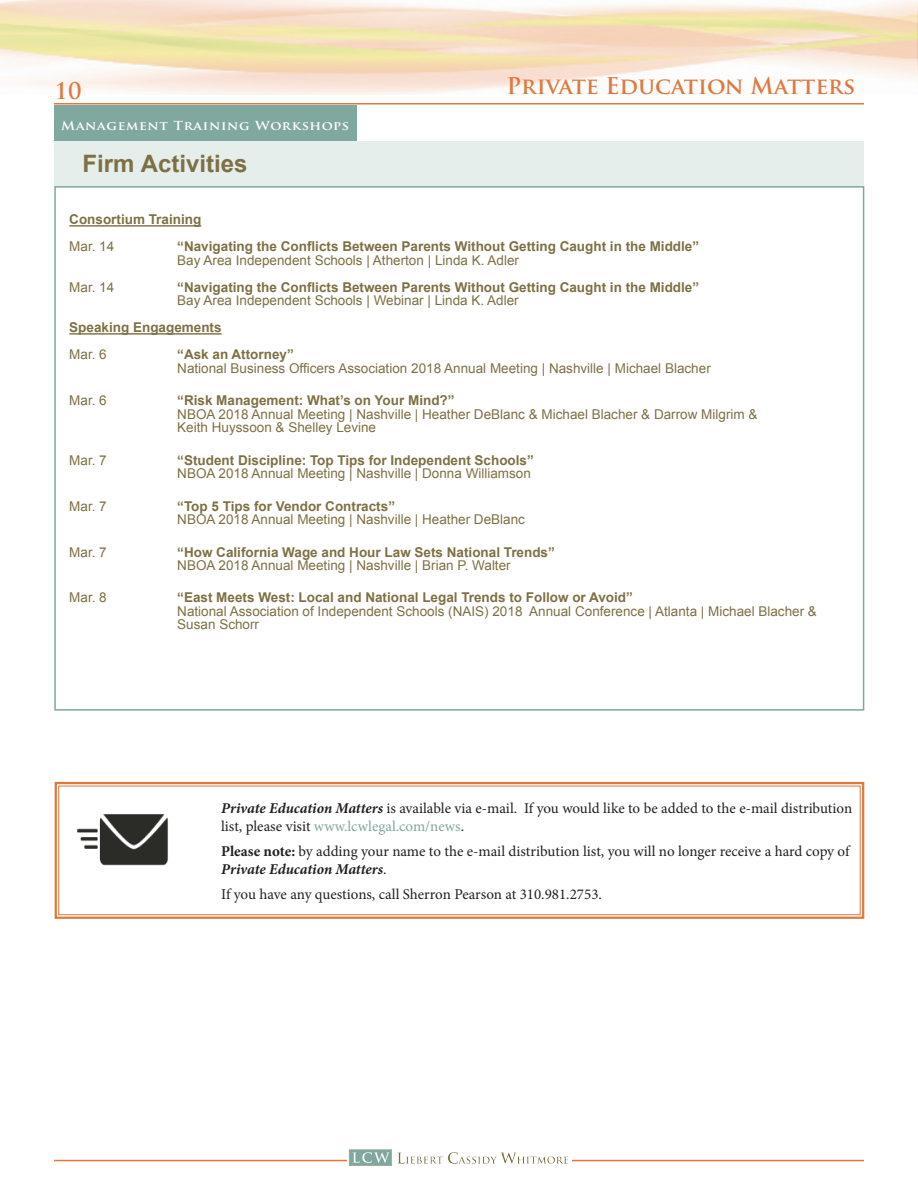
<style>
.page{position:relative;width:918px;height:1188px;background:#fff}
.page>*{position:absolute;margin:0;border:0;box-sizing:border-box;transform-origin:0 0}
.Activity{font:700 24px "Arial";color:#7e7045}
.t1{font:700 22.5px "Trajan Pro";color:#e1783d}
.t2{font:15px/18px "Minion Pro";letter-spacing:-.005em;color:#231f20}
.LCW_Body_Text{font:13.5px/13.5px "Arial";color:#7e7045}
.LCW_Body_Text-2{font:700 13.5px "Arial";color:#7e7045}
.t3{font:700 12.15px "Trajan Pro";letter-spacing:.05em;color:#fff;scale:1.11 1}
.s1{font-weight:700;font-style:italic}
.s2{color:#81a89f}
.s3{font-weight:700}
</style>
<div class="page">
<hr style="left:54px;top:103px;width:810px;height:2px;background:#e1783d">
<hr style="left:54px;top:1160px;width:810px;height:1px;background:#e1783d">
<img style="left:349px;top:1149px;width:221px;height:17px">
<svg style="left:54px;top:781px;width:811px;height:138px"></svg>
<div style="left:58px;top:786px;width:803px;height:129px;border:1px solid #e1783d"></div>
<img style="left:76px;top:791px;width:92px;height:101px">
<div style="left:54px;top:106px;width:302px;height:38px;background:#81a89f"></div>
<div style="left:54px;top:141px;width:810px;height:45px;background:#e6eeec"></div>
<hr style="left:69px;top:225px;width:132px;height:2px;background:#7e7045">
<hr style="left:69px;top:333px;width:153px;height:2px;background:#7e7045">
<h2 class="t1" style="left:55px;top:77px;width:28px">10</h2>
<h2 class="t1" style="left:507px;top:71px;width:350px">Private Education Matters</h2>
<p class="t3" style="left:61px;top:118px;width:261px">Management Training Workshops</p>
<p class="Activity" style="left:82px;top:148px;width:167px">Firm Activities</p>
<p class="LCW_Body_Text-2" style="left:69px;top:211px;width:134px">Consortium Training</p>
<p class="LCW_Body_Text" style="left:69px;top:240px;width:47px">Mar. 14</p>
<p class="LCW_Body_Text-2" style="left:177px;top:238px;width:523px">“Navigating the Conflicts Between Parents Without Getting Caught in the Middle”</p>
<p class="LCW_Body_Text" style="left:177px;top:254px;width:343px">Bay Area Independent Schools | Atherton | Linda K. Adler</p>
<p class="LCW_Body_Text" style="left:69px;top:281px;width:47px">Mar. 14</p>
<p class="LCW_Body_Text-2" style="left:177px;top:278px;width:523px">“Navigating the Conflicts Between Parents Without Getting Caught in the Middle”</p>
<p class="LCW_Body_Text" style="left:177px;top:294px;width:343px">Bay Area Independent Schools | Webinar | Linda K. Adler</p>
<p class="LCW_Body_Text-2" style="left:69px;top:319px;width:154px">Speaking Engagements</p>
<p class="LCW_Body_Text" style="left:69px;top:348px;width:39px">Mar. 6</p>
<p class="LCW_Body_Text-2" style="left:177px;top:346px;width:118px">“Ask an Attorney”</p>
<p class="LCW_Body_Text" style="left:177px;top:362px;width:535px">National Business Officers Association 2018 Annual Meeting | Nashville | Michael Blacher</p>
<p class="LCW_Body_Text" style="left:69px;top:394px;width:39px">Mar. 6</p>
<p class="LCW_Body_Text-2" style="left:177px;top:392px;width:279px">“Risk Management: What’s on Your Mind?”</p>
<p class="LCW_Body_Text" style="left:177px;top:408px;width:582px">NBOA 2018 Annual Meeting | Nashville | Heather DeBlanc &amp; Michael Blacher &amp; Darrow Milgrim &amp;</p>
<p class="LCW_Body_Text" style="left:177px;top:421px;width:200px">Keith Huyssoon &amp; Shelley Levine</p>
<p class="LCW_Body_Text" style="left:69px;top:453px;width:39px">Mar. 7</p>
<p class="LCW_Body_Text-2" style="left:177px;top:451px;width:358px">“Student Discipline: Top Tips for Independent Schools”</p>
<p class="LCW_Body_Text" style="left:177px;top:467px;width:355px">NBOA 2018 Annual Meeting | Nashville | Donna Williamson</p>
<p class="LCW_Body_Text" style="left:69px;top:499px;width:39px">Mar. 7</p>
<p class="LCW_Body_Text-2" style="left:177px;top:497px;width:219px">“Top 5 Tips for Vendor Contracts”</p>
<p class="LCW_Body_Text" style="left:177px;top:513px;width:349px">NBOA 2018 Annual Meeting | Nashville | Heather DeBlanc</p>
<p class="LCW_Body_Text" style="left:69px;top:545px;width:39px">Mar. 7</p>
<p class="LCW_Body_Text-2" style="left:177px;top:543px;width:379px">“How California Wage and Hour Law Sets National Trends”</p>
<p class="LCW_Body_Text" style="left:177px;top:559px;width:335px">NBOA 2018 Annual Meeting | Nashville | Brian P. Walter</p>
<p class="LCW_Body_Text" style="left:69px;top:591px;width:39px">Mar. 8</p>
<p class="LCW_Body_Text-2" style="left:177px;top:589px;width:457px">“East Meets West: Local and National Legal Trends to Follow or Avoid”</p>
<p class="LCW_Body_Text" style="left:177px;top:605px;width:641px">National Association of Independent Schools (NAIS) 2018 Annual Conference | Atlanta | Michael Blacher &amp;<br>Susan Schorr</p>
<p class="t2" style="left:221px;top:799px;width:633px"><span class="s1">Private Education Matters</span> is available via e-mail. If you would like to be added to the e-mail distribution list, please visit <span class="s2">www.lcwlegal.com/news</span>.</p>
<p class="t2" style="left:221px;top:842px;width:630px"><span class="s3">Please note:</span> by adding your name to the e-mail distribution list, you will no longer receive a hard copy of<br><span class="s1">Private Education Matters</span>.</p>
<p class="t2" style="left:221px;top:885px;width:382px">If you have any questions, call Sherron Pearson at 310.981.2753.</p>
</div>
